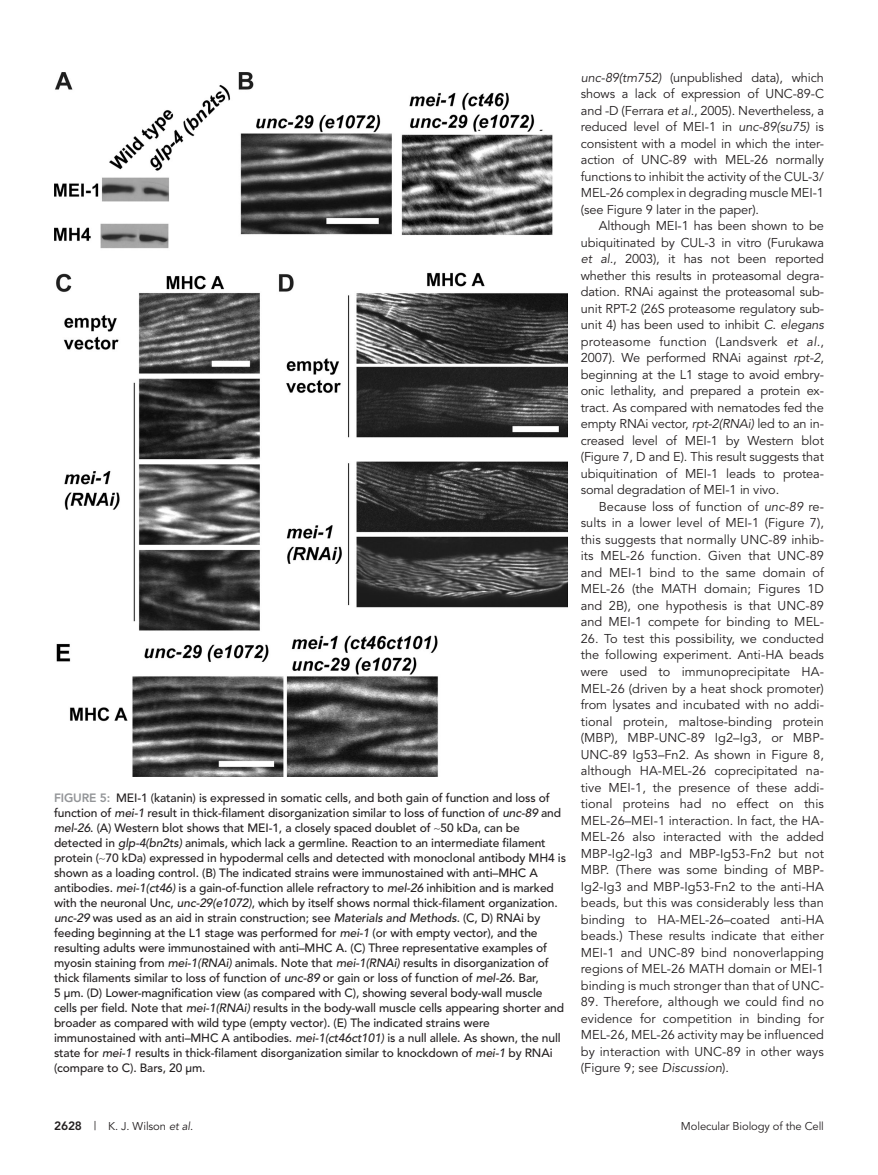
<style>
.page{position:relative;width:878px;height:1175px;background:#fff}
.page>*{position:absolute;margin:0;border:0;box-sizing:border-box;transform-origin:0 0}
.Para{font:12.75px/16.5px "Avenir";letter-spacing:.005em;color:#231f20;text-align:justify}
.ParaFL{font:12.75px/16.5px "Avenir";letter-spacing:-.01em;color:#231f20;text-align:justify}
.FigCaption{font:500 12px/15px "Avenir";letter-spacing:-.01em;color:#231f20}
.t1{font:11.25px "Avenir";letter-spacing:-.01em;color:#231f20}
.s1{font-weight:800;color:#939598}
.s2{font-style:italic}
.s3{font-weight:800;font-size:12px}
.s4{font-size:12px}
</style>
<div class="page">
<img style="left:54px;top:72px;width:513px;height:704px">
<p class="FigCaption" style="left:54px;top:790px;width:513px"><span class="s1">FIGURE 5:</span> MEI-1 (katanin) is expressed in somatic cells, and both gain of function and loss of function of <span class="s2">mei-1</span> result in thick-filament disorganization similar to loss of function of <span class="s2">unc-89</span> and <span class="s2">mel-26</span>. (A) Western blot shows that MEI-1, a closely spaced doublet of ∼50 kDa, can be detected in <span class="s2">glp-4(bn2ts)</span> animals, which lack a germline. Reaction to an intermediate filament protein (∼70 kDa) expressed in hypodermal cells and detected with monoclonal antibody MH4 is shown as a loading control. (B) The indicated strains were immunostained with anti–MHC A antibodies. <span class="s2">mei-1(ct46)</span> is a gain-of-function allele refractory to <span class="s2">mel-26</span> inhibition and is marked with the neuronal Unc, <span class="s2">unc-29(e1072)</span>, which by itself shows normal thick-filament organization. <span class="s2">unc-29</span> was used as an aid in strain construction; see <span class="s2">Materials and Methods</span>. (C, D) RNAi by feeding beginning at the L1 stage was performed for <span class="s2">mei-1</span> (or with empty vector), and the resulting adults were immunostained with anti–MHC A. (C) Three representative examples of myosin staining from <span class="s2">mei-1(RNAi)</span> animals. Note that <span class="s2">mei-1(RNAi)</span> results in disorganization of thick filaments similar to loss of function of <span class="s2">unc-89</span> or gain or loss of function of <span class="s2">mel-26</span>. Bar,<br>5 μm. (D) Lower-magnification view (as compared with C), showing several body-wall muscle cells per field. Note that <span class="s2">mei-1(RNAi)</span> results in the body-wall muscle cells appearing shorter and broader as compared with wild type (empty vector). (E) The indicated strains were immunostained with anti–MHC A antibodies. <span class="s2">mei-1(ct46ct101)</span> is a null allele. As shown, the null state for <span class="s2">mei-1</span> results in thick-filament disorganization similar to knockdown of <span class="s2">mei-1</span> by RNAi (compare to C). Bars, 20 μm.</p>
<p class="ParaFL" style="left:580px;top:69px;width:245px"><span class="s2">unc-89(tm752)</span> (unpublished data), which shows a lack of expression of UNC-89-C and -D (Ferrara <span class="s2">et al</span>., 2005). Nevertheless, a reduced level of MEI-1 in <span class="s2">unc-89(su75)</span> is consistent with a model in which the inter&shy;action of UNC-89 with MEL-26 normally functions to inhibit the activity of the CUL-3/ MEL-26 complex in degrading muscle MEI-1 (see Figure 9 later in the paper).</p>
<p class="Para" style="left:580px;top:218px;width:245px;text-indent:18px">Although MEI-1 has been shown to be ubiquitinated by CUL-3 in vitro (Furukawa <span class="s2">et al.</span>, 2003), it has not been reported whether this results in proteasomal degra&shy;dation. RNAi against the proteasomal sub&shy;unit RPT-2 (26S proteasome regulatory sub&shy;unit 4) has been used to inhibit <span class="s2">C. elegans </span>proteasome function (Landsverk <span class="s2">et al.</span>, 2007). We performed RNAi against <span class="s2">rpt-2</span>, beginning at the L1 stage to avoid embry&shy;onic lethality, and prepared a protein ex&shy;tract. As compared with nematodes fed the empty RNAi vector, <span class="s2">rpt-2(RNAi)</span> led to an in&shy;creased level of MEI-1 by Western blot (Figure 7, D and E). This result suggests that ubiquitination of MEI-1 leads to protea&shy;somal degradation of MEI-1 in vivo.</p>
<p class="Para" style="left:580px;top:498px;width:245px;text-indent:18px">Because loss of function of <span class="s2">unc-89</span> re&shy;sults in a lower level of MEI-1 (Figure 7), this suggests that normally UNC-89 inhib&shy;its MEL-26 function. Given that UNC-89 and MEI-1 bind to the same domain of MEL-26 (the MATH domain; Figures 1D and 2B), one hypothesis is that UNC-89 and MEI-1 compete for binding to MEL-</p>
<p class="Para" style="left:580px;top:630px;width:245px">26. To test this possibility, we conducted the following experiment. Anti-HA beads were used to immunoprecipitate HA-MEL-26 (driven by a heat shock promoter) from lysates and incubated with no addi&shy;tional protein, maltose-binding protein (MBP), MBP-UNC-89 Ig2–Ig3, or MBP-UNC-89 Ig53–Fn2. As shown in Figure 8, although HA-MEL-26 coprecipitated na&shy;tive MEI-1, the presence of these addi&shy;tional proteins had no effect on this MEL-26–MEI-1 interaction. In fact, the HA-MEL-26 also interacted with the added MBP-Ig2-Ig3 and MBP-Ig53-Fn2 but not MBP. (There was some binding of MBP-Ig2-Ig3 and MBP-Ig53-Fn2 to the anti-HA beads, but this was considerably less than binding to HA-MEL-26–coated anti-HA beads.) These results indicate that either MEI-1 and UNC-89 bind nonoverlapping regions of MEL-26 MATH domain or MEI-1 binding is much stronger than that of UNC-</p>
<p class="Para" style="left:580px;top:993px;width:245px">89. Therefore, although we could find no evidence for competition in binding for MEL-26, MEL-26 activity may be influenced by interaction with UNC-89 in other ways (Figure 9; see <span class="s2">Discussion</span>).</p>
<p class="t1" style="left:54px;top:1119px;width:141px"><span class="s3">2628</span> <span class="s4">|</span> K. J. Wilson <span class="s2">et al</span>.</p>
<p class="t1" style="left:681px;top:1119px;width:144px">Molecular Biology of the Cell</p>
</div>
